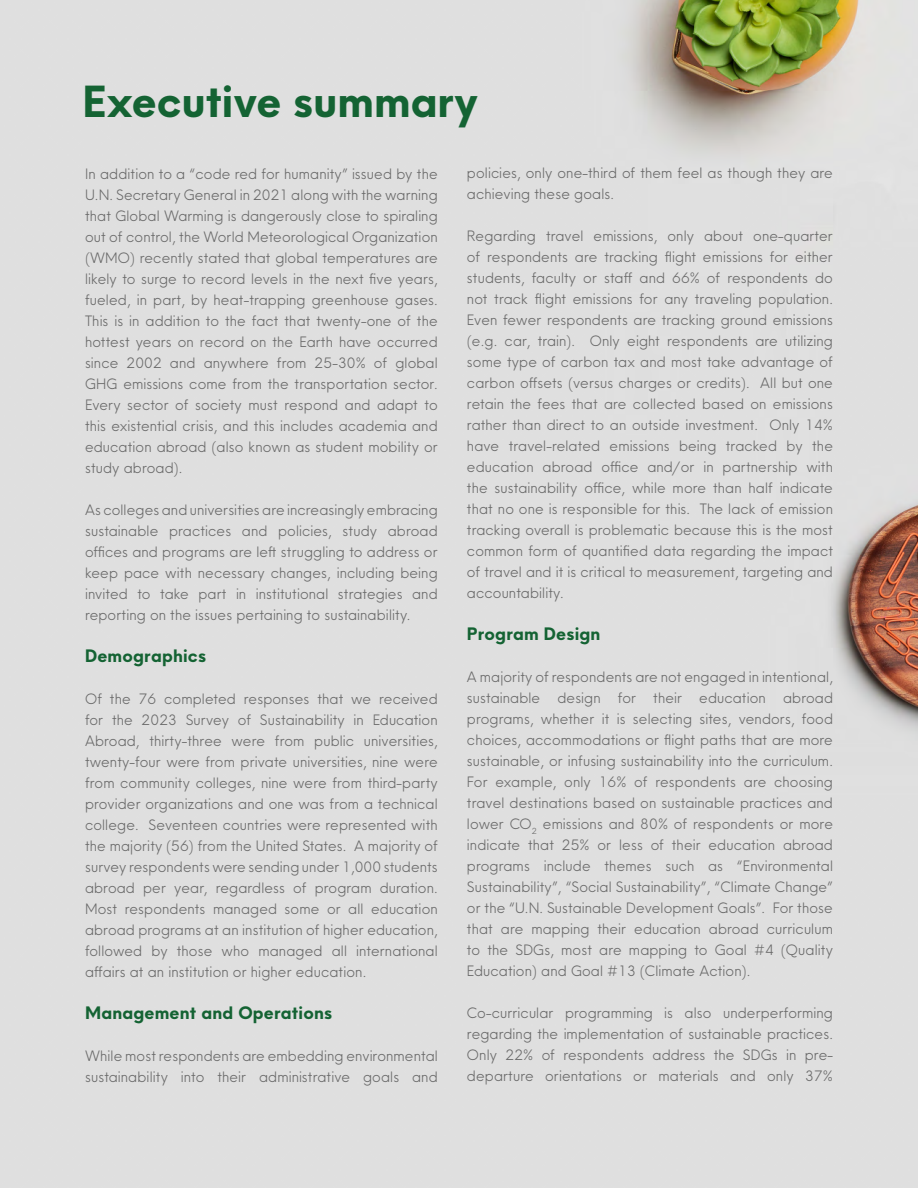
<style>
.page{position:relative;width:918px;height:1188px;background:#dfdfdf}
.page>*{position:absolute;margin:0;border:0;box-sizing:border-box;transform-origin:0 0}
.t1{font:700 44.85px "Neue Einstellung";color:#146333}
.t2{font:700 18px "Neue Einstellung";letter-spacing:.01em;color:#146333}
.t3{font:300 15px/21px "Neue Einstellung";letter-spacing:.01em;color:#696969;text-align:justify}
</style>
<div class="page">
<h1 class="t1" style="left:82px;top:72px;width:397px">Executive summary</h1>
<p class="t3" style="left:85px;top:163px;width:354px">In addition to a “code red for humanity” issued by the U.N. Secretary General in 2021 along with the warning that Global Warming is dangerously close to spiraling out of control, the World Meteorological Organization (WMO) recently stated that global temperatures are likely to surge to record levels in the next five years, fueled, in part, by heat-trapping greenhouse gases.<br>This is in addition to the fact that twenty-one of the hottest years on record on the Earth have occurred since 2002 and anywhere from 25-30% of global GHG emissions come from the transportation sector.<br>Every sector of society must respond and adapt to this existential crisis, and this includes academia and education abroad (also known as student mobility or study abroad).</p>
<p class="t3" style="left:85px;top:499px;width:354px">As colleges and universities are increasingly embracing sustainable practices and policies, study abroad offices and programs are left struggling to address or keep pace with necessary changes, including being invited to take part in institutional strategies and reporting on the issues pertaining to sustainability.</p>
<p class="t2" style="left:85px;top:644px;width:123px">Demographics</p>
<p class="t3" style="left:85px;top:688px;width:354px">Of the 76 completed responses that we received for the 2023 Survey of Sustainability in Education Abroad, thirty-three were from public universities, twenty-four were from private universities, nine were from community colleges, nine were from third-party provider organizations and one was from a technical college. Seventeen countries were represented with the majority (56) from the United States. A majority of survey respondents were sending under 1,000 students abroad per year, regardless of program duration.<br>Most respondents managed some or all education abroad programs at an institution of higher education, followed by those who managed all international affairs at an institution or higher education.</p>
<p class="t2" style="left:85px;top:1001px;width:249px">Management and Operations</p>
<p class="t3" style="left:85px;top:1045px;width:354px">While most respondents are embedding environmental sustainability into their administrative goals and</p>
<p class="t3" style="left:467px;top:162px;width:367px">policies, only one-third of them feel as though they are achieving these goals.</p>
<p class="t3" style="left:467px;top:225px;width:368px">Regarding travel emissions, only about one-quarter of respondents are tracking flight emissions for either students, faculty or staff and 66% of respondents do not track flight emissions for any traveling population.<br>Even fewer respondents are tracking ground emissions (e.g. car, train). Only eight respondents are utilizing some type of carbon tax and most take advantage of carbon offsets (versus charges or credits). All but one retain the fees that are collected based on emissions rather than direct to an outside investment. Only 14% have travel-related emissions being tracked by the education abroad office and/or in partnership with the sustainability office, while more than half indicate that no one is responsible for this. The lack of emission tracking overall is problematic because this is the most common form of quantified data regarding the impact of travel and it is critical to measurement, targeting and accountability.</p>
<p class="t2" style="left:467px;top:622px;width:135px">Program Design</p>
<p class="t3" style="left:467px;top:666px;width:368px">A majority of respondents are not engaged in intentional, sustainable design for their education abroad programs, whether it is selecting sites, vendors, food choices, accommodations or flight paths that are more sustainable, or infusing sustainability into the curriculum.<br>For example, only 16% of respondents are choosing travel destinations based on sustainable practices and lower CO<sub>2</sub> emissions and 80% of respondents or more indicate that 25% or less of their education abroad programs include themes such as “Environmental Sustainability”, “Social Sustainability”, “Climate Change” or the “U.N. Sustainable Development Goals”. For those that are mapping their education abroad curriculum to the SDGs, most are mapping to Goal #4 (Quality Education) and Goal #13 (Climate Action).</p>
<p class="t3" style="left:467px;top:1002px;width:368px">Co-curricular programming is also underperforming regarding the implementation of sustainable practices.<br>Only 22% of respondents address the SDGs in pre&shy;departure orientations or materials and only 37%</p>
</div>
